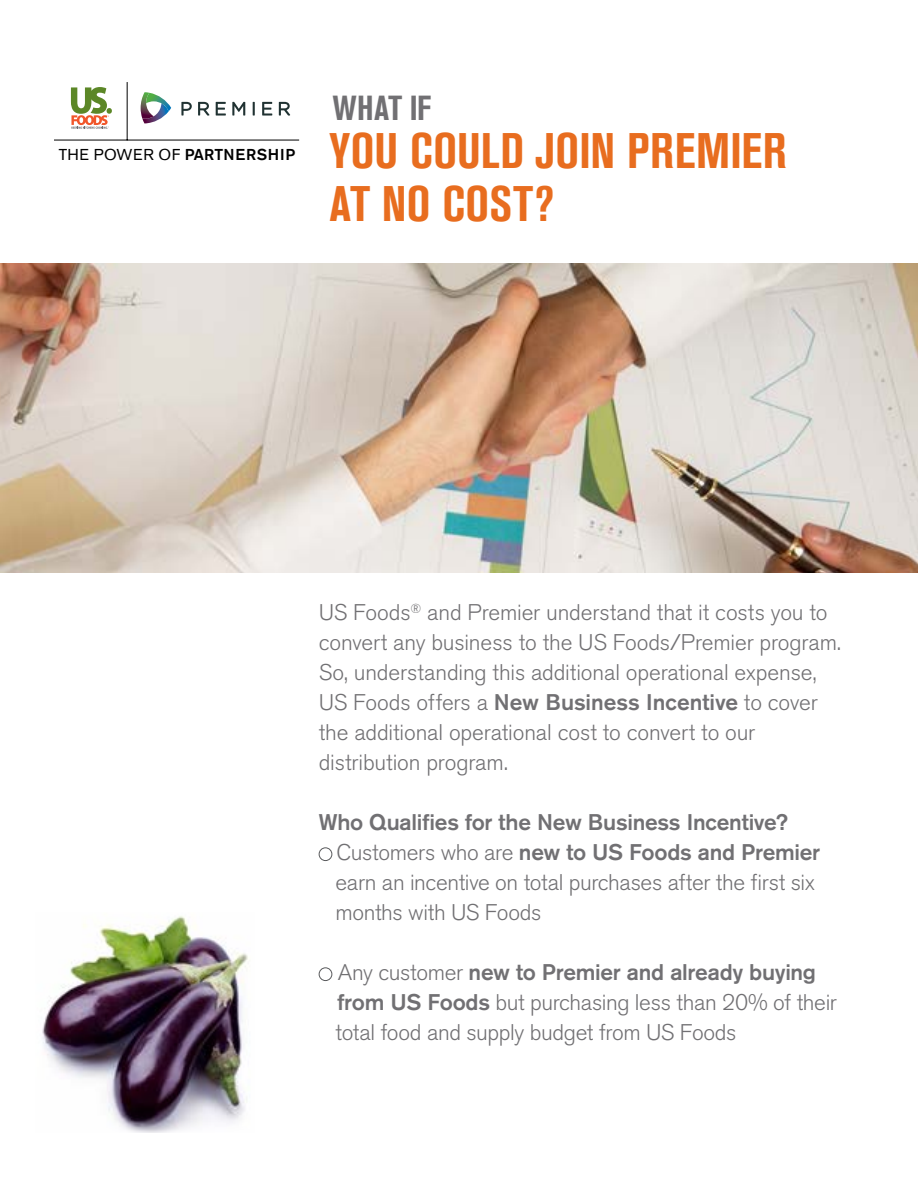
<style>
.page{position:relative;width:918px;height:1188px;background:#fff}
.page>*{position:absolute;margin:0;border:0;box-sizing:border-box;transform-origin:0 0}
.t1{font:700 condensed 49.5px/52.5px "Akzidenz Grotesk Pro";letter-spacing:.005em;color:#e86d1f}
.t2{font:700 condensed 34.5px "Akzidenz Grotesk Pro";color:#717073}
.t3{font:300 22.5px/30px "Akzidenz Grotesk BE";letter-spacing:-.01em;color:#717073}
.t4{font:500 15.6px "Akzidenz Grotesk BE";letter-spacing:.045em;color:#000}
.s1{font-weight:400}
.s2{font-weight:500}
</style>
<div class="page">
<img style="left:0;top:264px;width:918px;height:308px">
<div style="left:319px;top:847px;width:13px;height:14px;border:1px solid #58595b;border-radius:50%"></div>
<div style="left:319px;top:967px;width:13px;height:14px;border:1px solid #58595b;border-radius:50%"></div>
<img style="left:42px;top:916px;width:206px;height:217px">
<hr style="left:54px;top:140px;width:245px;height:1px;background:#000">
<hr style="left:127px;top:82px;width:1px;height:58px;background:#000">
<svg style="left:181px;top:102px;width:11px;height:14px"></svg>
<svg style="left:198px;top:102px;width:11px;height:14px"></svg>
<svg style="left:216px;top:102px;width:10px;height:14px"></svg>
<svg style="left:232px;top:102px;width:13px;height:14px"></svg>
<svg style="left:253px;top:102px;width:2px;height:14px"></svg>
<svg style="left:262px;top:102px;width:10px;height:14px"></svg>
<svg style="left:279px;top:102px;width:11px;height:14px"></svg>
<svg style="left:141px;top:92px;width:30px;height:31px"></svg>
<svg style="left:71px;top:87px;width:41px;height:42px"></svg>
<p class="t4" style="left:59px;top:145px;width:238px"><span class="s1">THE POWER OF</span> PARTNERSHIP</p>
<h2 class="t2" style="left:332px;top:86px;width:100px">WHAT IF</h2>
<h1 class="t1" style="left:330px;top:124px;width:459px">YOU COULD JOIN PREMIER<br>AT NO COST?</h1>
<p class="t3" style="left:319px;top:598px;width:524px">US Foods<sup>®</sup> and Premier understand that it costs you to convert any business to the US Foods/Premier program.<br>So, understanding this additional operational expense, US Foods offers a <span class="s2">New Business Incentive</span> to cover the additional operational cost to convert to our distribution program.</p>
<p class="t3" style="left:336px;top:808px;width:486px;text-indent:-17px"><span class="s2">Who Qualifies for the New Business Incentive?<br></span>Customers who are <span class="s2">new to US Foods and Premier </span>earn an incentive on total purchases after the first six months with US Foods</p>
<p class="t3" style="left:335px;top:958px;width:503px">Any customer <span class="s2">new to Premier and already buying from US Foods</span> but purchasing less than 20% of their total food and supply budget from US Foods</p>
</div>
